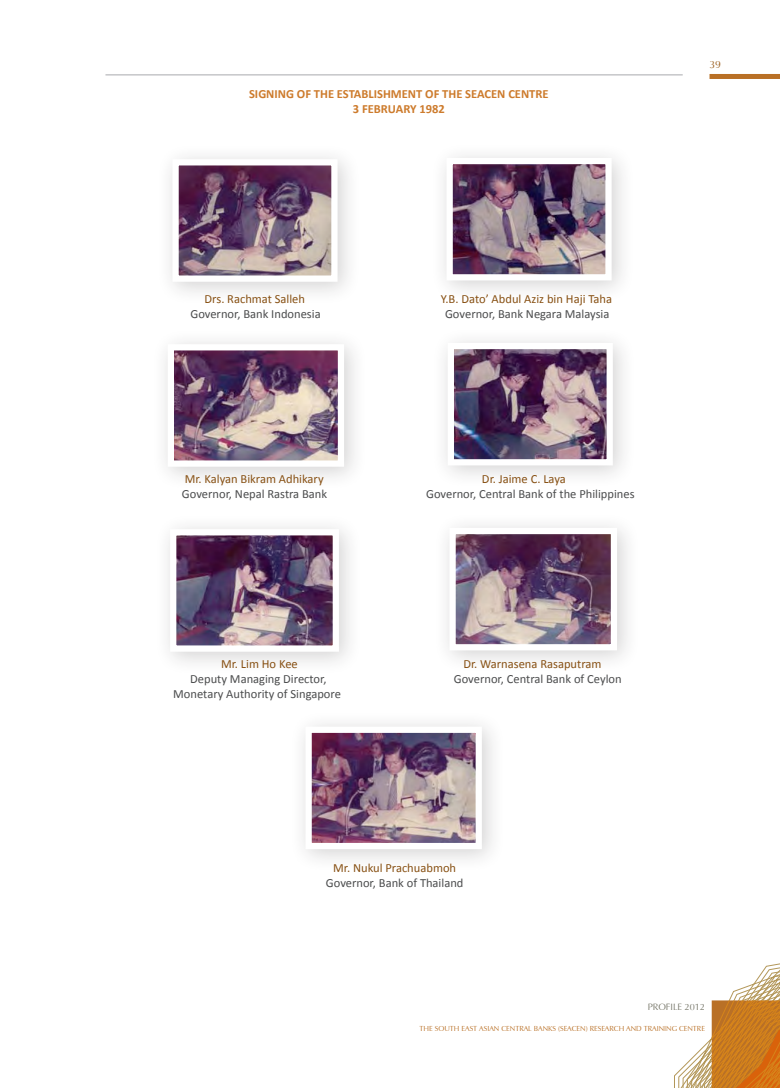
<style>
.page{position:relative;width:780px;height:1088px;background:#fff}
.page>*{position:absolute;margin:0;border:0;box-sizing:border-box;transform-origin:0 0}
.t1{font:12.5px "Calibri";color:#4b4c4d}
.t2{font:12.5px "Calibri";color:#875013}
.t3{font:700 12.5px "Calibri";color:#cd7b2c}
.t4{font:10.75px "Vera Humana 95";color:#995b19}
.t5{font:9.5px "Vera Humana 95";color:#767669}
.t6{font:7.5px "Vera Humana 95";color:#b97026}
</style>
<div class="page">
<div style="left:156px;top:143px;width:205px;height:162px;background:#231f20;opacity:.2"></div>
<img style="left:179px;top:166px;width:151px;height:109px">
<div style="left:172px;top:159px;width:165px;height:123px;border:6px solid #fff"></div>
<div style="left:430px;top:142px;width:205px;height:162px;background:#231f20;opacity:.2"></div>
<img style="left:453px;top:165px;width:151px;height:108px">
<div style="left:446px;top:158px;width:165px;height:122px;border:6px solid #fff"></div>
<div style="left:151px;top:328px;width:216px;height:162px;background:#231f20;opacity:.2"></div>
<img style="left:175px;top:351px;width:162px;height:109px">
<div style="left:168px;top:344px;width:176px;height:123px;border:6px solid #fff"></div>
<div style="left:431px;top:327px;width:205px;height:162px;background:#231f20;opacity:.2"></div>
<img style="left:454px;top:350px;width:151px;height:108px">
<div style="left:447px;top:343px;width:165px;height:122px;border:6px solid #fff"></div>
<div style="left:154px;top:513px;width:209px;height:162px;background:#231f20;opacity:.2"></div>
<img style="left:177px;top:536px;width:155px;height:109px">
<div style="left:170px;top:529px;width:169px;height:123px;border:6px solid #fff"></div>
<div style="left:433px;top:512px;width:207px;height:162px;background:#231f20;opacity:.2"></div>
<img style="left:456px;top:535px;width:154px;height:108px">
<div style="left:449px;top:528px;width:168px;height:122px;border:6px solid #fff"></div>
<div style="left:289px;top:710px;width:216px;height:163px;background:#231f20;opacity:.2"></div>
<img style="left:312px;top:734px;width:163px;height:108px">
<div style="left:305px;top:727px;width:177px;height:122px;border:6px solid #fff"></div>
<svg style="left:674px;top:963px;width:106px;height:125px"></svg>
<div style="left:709px;top:74px;width:71px;height:5px;background:#b97026"></div>
<hr style="left:105px;top:75px;width:577px;height:1px;background:#a8a9ad">
<p class="t3" style="left:249px;top:86px;width:301px">SIGNING OF THE ESTABLISHMENT OF THE SEACEN CENTRE</p>
<p class="t3" style="left:353px;top:101px;width:93px">3 FEBRUARY 1982</p>
<p class="t2" style="left:204px;top:291px;width:102px">Drs. Rachmat Salleh</p>
<p class="t2" style="left:441px;top:291px;width:173px">Y.B. Dato’ Abdul Aziz bin Haji Taha</p>
<p class="t1" style="left:190px;top:306px;width:132px">Governor, Bank Indonesia</p>
<p class="t1" style="left:445px;top:306px;width:166px">Governor, Bank Negara Malaysia</p>
<p class="t2" style="left:185px;top:471px;width:140px">Mr. Kalyan Bikram Adhikary</p>
<p class="t2" style="left:482px;top:471px;width:85px">Dr. Jaime C. Laya</p>
<p class="t1" style="left:182px;top:486px;width:147px">Governor, Nepal Rastra Bank</p>
<p class="t1" style="left:426px;top:486px;width:210px">Governor, Central Bank of the Philippines</p>
<p class="t2" style="left:221px;top:656px;width:78px">Mr. Lim Ho Kee</p>
<p class="t2" style="left:463px;top:656px;width:139px">Dr. Warnasena Rasaputram</p>
<p class="t1" style="left:190px;top:671px;width:138px">Deputy Managing Director,</p>
<p class="t1" style="left:454px;top:671px;width:169px">Governor, Central Bank of Ceylon</p>
<p class="t1" style="left:173px;top:686px;width:169px">Monetary Authority of Singapore</p>
<p class="t2" style="left:333px;top:860px;width:124px">Mr. Nukul Prachuabmoh</p>
<p class="t1" style="left:326px;top:875px;width:139px">Governor, Bank of Thailand</p>
<p class="t4" style="left:709px;top:58px;width:13px">39</p>
<p class="t5" style="left:647px;top:1001px;width:59px">PROFILE 2012</p>
<p class="t6" style="left:419px;top:1023px;width:287px">THE SOUTH EAST ASIAN CENTRAL BANKS (SEACEN) RESEARCH AND TRAINING CENTRE</p>
</div>
